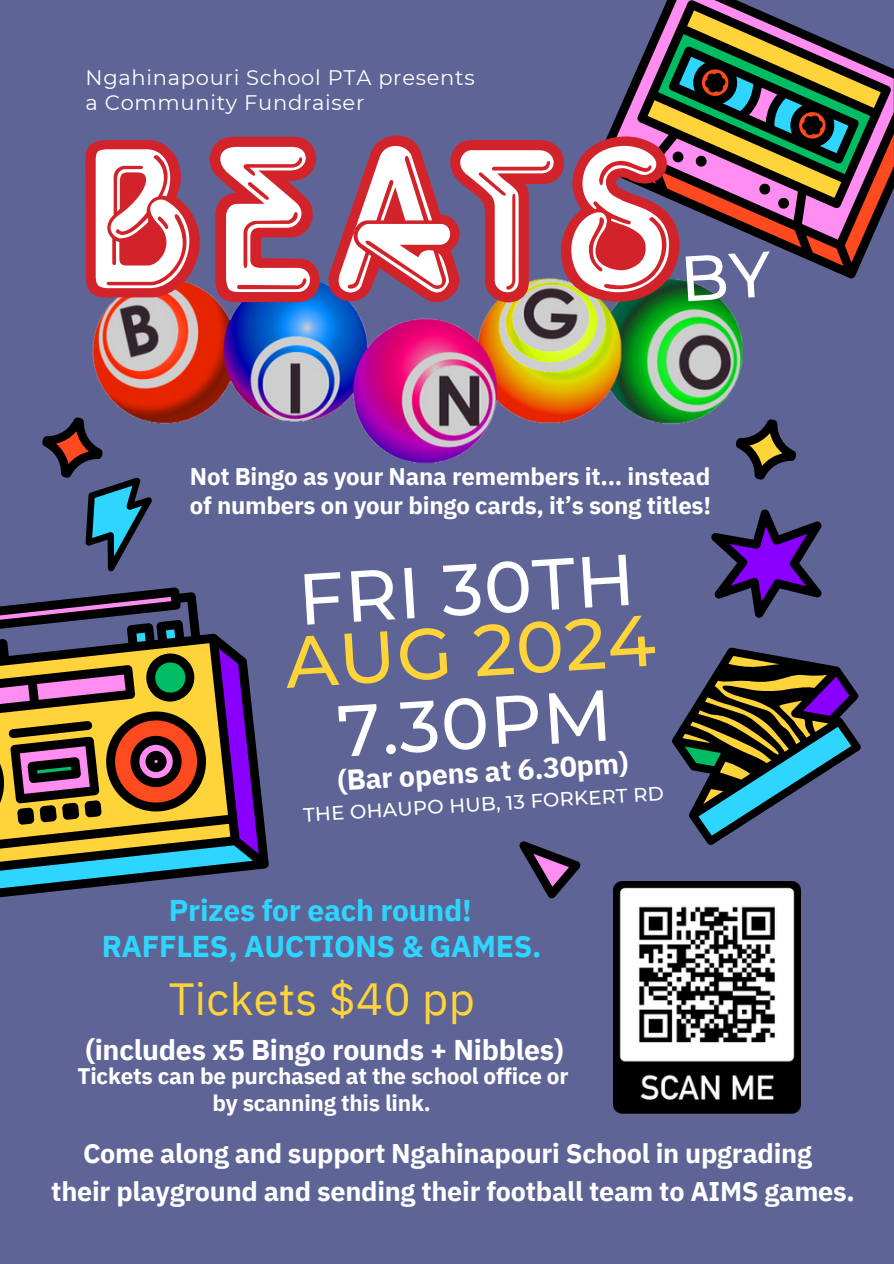
<style>
.page{position:relative;width:894px;height:1264px;background:#fff}
.page>*{position:absolute;margin:0;border:0;box-sizing:border-box;transform-origin:0 0}
.t1{font:500 72.15px/61.7px "Montserrat";color:#fff}
.t2{font:45px "IBM Plex Sans";letter-spacing:.01em;color:#ffd43b}
.t3{font:700 30px "IBM Plex Sans";letter-spacing:-.01em;color:#2ed6ff}
.t4{font:700 28.5px "IBM Plex Sans";letter-spacing:-.01em;color:#fff}
.t5{font:700 27px "IBM Plex Sans";letter-spacing:-.01em;color:#fff}
.t6{font:700 24px/28.2px "IBM Plex Sans";letter-spacing:-.01em;color:#fff}
.t7{font:700 22.5px "IBM Plex Sans";letter-spacing:-.01em;color:#fff}
.t8{font:21px/24.8px "Montserrat";letter-spacing:.035em;color:#fff}
.t9{font:500 19.5px "Montserrat";color:#fff}
.s1{color:#ffd43b}
</style>
<div class="page">
<div style="left:0;top:0;width:893px;height:1263px;background:#5e6495"></div>
<img style="left:92px;top:275px;width:651px;height:189px">
<svg style="left:42px;top:417px;width:110px;height:154px"></svg>
<svg style="left:0;top:587px;width:268px;height:311px"></svg>
<svg style="left:519px;top:841px;width:61px;height:57px"></svg>
<svg style="left:711px;top:509px;width:110px;height:109px"></svg>
<svg style="left:735px;top:419px;width:61px;height:60px"></svg>
<svg style="left:672px;top:647px;width:188px;height:198px"></svg>
<svg style="left:85px;top:140px;width:115px;height:157px;background:#d6858e"></svg>
<svg style="left:210px;top:137px;width:109px;height:165px"></svg>
<img style="left:613px;top:881px;width:187px;height:232px">
<svg style="left:328px;top:5px;width:565px;height:297px"></svg>
<h2 class="t8" style="left:85px;top:65px;width:390px">Ngahinapouri School PTA presents a Community Fundraiser</h2>
<p class="t6" style="left:190px;top:462px;width:522px">Not Bingo as your Nana remembers it... instead of numbers on your bingo cards, it’s song titles!</p>
<p class="t1" style="left:280px;top:568px;width:372px;rotate:-3deg">FRI 30TH<br><span class="s1">AUG 2024</span></p>
<p class="t1" style="left:336px;top:699px;width:276px;rotate:-3deg">7.30PM</p>
<p class="t4" style="left:336px;top:760px;width:293px;rotate:-3deg">(Bar opens at 6.30pm)</p>
<h4 class="t9" style="left:303px;top:801px;width:362px;rotate:-3deg">THE OHAUPO HUB, 13 FORKERT RD</h4>
<h3 class="t3" style="left:169px;top:889px;width:304px">Prizes for each round!</h3>
<h5 class="t3" style="left:102px;top:925px;width:441px">RAFFLES, AUCTIONS &amp; GAMES.</h5>
<p class="t2" style="left:169px;top:969px;width:307px">Tickets $40 pp</p>
<p class="t4" style="left:85px;top:1031px;width:479px">(includes x5 Bingo rounds + Nibbles)</p>
<h4 class="t7" style="left:77px;top:1060px;width:492px">Tickets can be purchased at the school office or</h4>
<p class="t7" style="left:212px;top:1087px;width:220px">by scanning this link.</p>
<p class="t5" style="left:83px;top:1135px;width:730px">Come along and support Ngahinapouri School in upgrading</p>
<p class="t5" style="left:51px;top:1172px;width:804px">their playground and sending their football team to AIMS games.</p>
</div>
